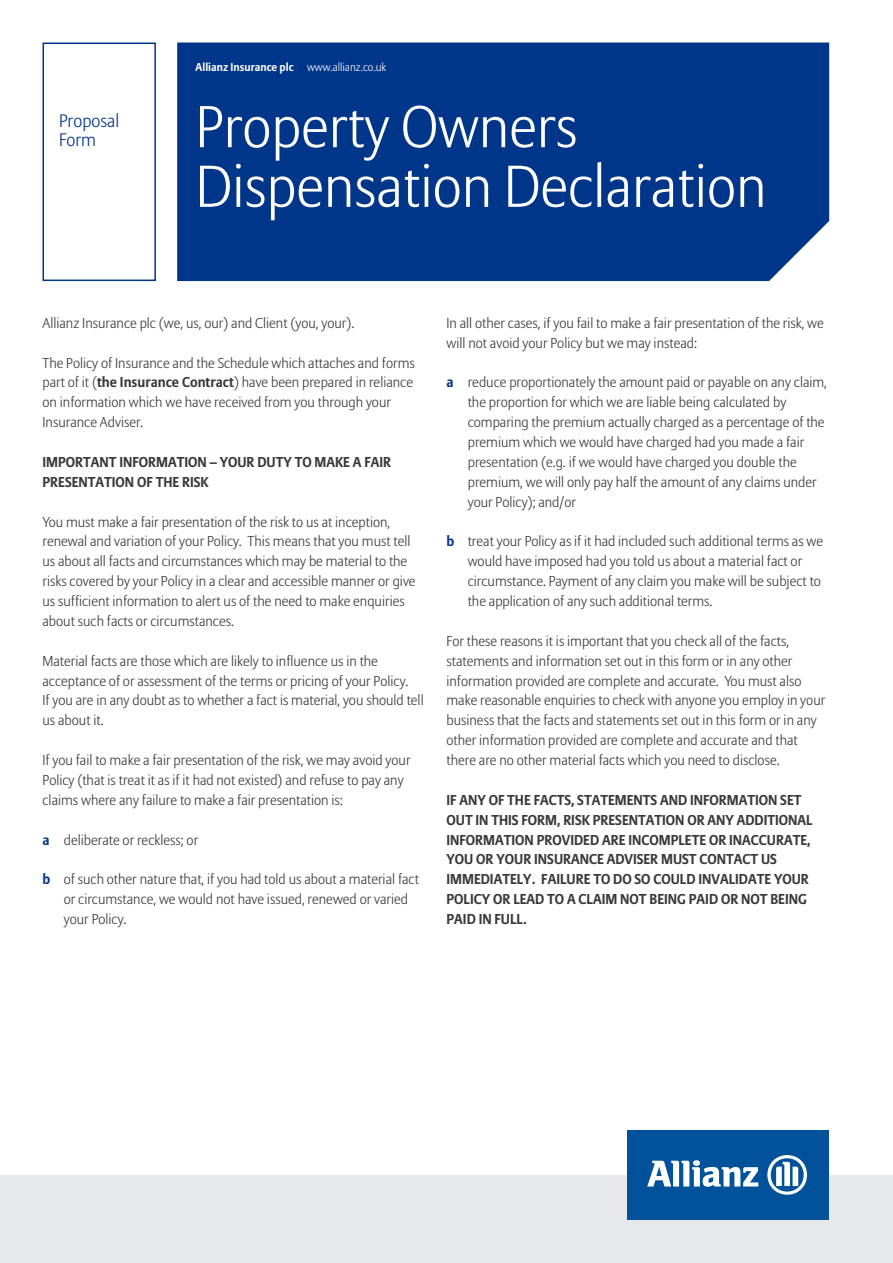
<style>
.page{position:relative;width:893px;height:1263px;background:#fff}
.page>*{position:absolute;margin:0;border:0;box-sizing:border-box;transform-origin:0 0}
.t1{font:300 58.5px/59.7px "Allianz Sans";color:#fff}
.t2{font:300 18px/20px "Allianz Sans";color:#003689}
.t3{font:300 14.25px/20px "Allianz Sans";color:#39383a}
.t4{font:700 14.25px/20px "Allianz Sans";color:#39383a}
.t5{font:700 11.25px "Allianz Sans";color:#fff}
.s1{font-weight:300}
.s2{font-weight:700}
.s3{font-weight:700;color:#003689}
</style>
<div class="page">
<div style="left:0;top:1175px;width:893px;height:88px;background:#e5e7e9"></div>
<div style="left:177px;top:43px;width:652px;height:238px;background:#003689"></div>
<div style="left:43px;top:43px;width:113px;height:238px;border:2px solid #003689"></div>
<div style="left:627px;top:1130px;width:202px;height:90px;background:#01529a"></div>
<svg style="left:647px;top:1160px;width:111px;height:27px"></svg>
<svg style="left:767px;top:1155px;width:40px;height:40px"></svg>
<p class="t2" style="left:59px;top:112px;width:62px">Proposal<br>Form</p>
<p class="t5" style="left:196px;top:63px;width:192px">Allianz Insurance plc <span class="s1">www.allianz.co.uk</span></p>
<h1 class="t1" style="left:196px;top:102px;width:572px">Property Owners<br>Dispensation Declaration</h1>
<p class="t3" style="left:43px;top:314px;width:313px">Allianz Insurance plc (we, us, our) and Client (you, your).</p>
<p class="t3" style="left:43px;top:354px;width:374px">The Policy of Insurance and the Schedule which attaches and forms part of it (<span class="s2">the Insurance Contract</span>) have been prepared in reliance on information which we have received from you through your Insurance Adviser.</p>
<p class="t4" style="left:43px;top:453px;width:350px">IMPORTANT INFORMATION – YOUR DUTY TO MAKE A FAIR<br>PRESENTATION OF THE RISK</p>
<p class="t3" style="left:43px;top:513px;width:375px">You must make a fair presentation of the risk to us at inception, renewal and variation of your Policy. This means that you must tell us about all facts and circumstances which may be material to the risks covered by your Policy in a clear and accessible manner or give us sufficient information to alert us of the need to make enquiries about such facts or circumstances.</p>
<p class="t3" style="left:43px;top:652px;width:383px">Material facts are those which are likely to influence us in the acceptance of or assessment of the terms or pricing of your Policy.<br>If you are in any doubt as to whether a fact is material, you should tell us about it.</p>
<p class="t3" style="left:43px;top:751px;width:370px">If you fail to make a fair presentation of the risk, we may avoid your<br>Policy (that is treat it as if it had not existed) and refuse to pay any claims where any failure to make a fair presentation is:</p>
<p class="t3" style="left:43px;top:831px;width:157px"><span class="s3">a</span> deliberate or reckless; or</p>
<p class="t3" style="left:64px;top:871px;width:357px;text-indent:-21px"><span class="s3">b</span> of such other nature that, if you had told us about a material fact or circumstance, we would not have issued, renewed or varied your Policy.</p>
<p class="t3" style="left:446px;top:314px;width:379px">In all other cases, if you fail to make a fair presentation of the risk, we will not avoid your Policy but we may instead:</p>
<p class="t3" style="left:468px;top:374px;width:361px;text-indent:-21px"><span class="s3">a</span> reduce proportionately the amount paid or payable on any claim, the proportion for which we are liable being calculated by comparing the premium actually charged as a percentage of the premium which we would have charged had you made a fair presentation (e.g. if we would have charged you double the premium, we will only pay half the amount of any claims under your Policy); and/or</p>
<p class="t3" style="left:468px;top:533px;width:357px;text-indent:-21px"><span class="s3">b</span> treat your Policy as if it had included such additional terms as we would have imposed had you told us about a material fact or circumstance. Payment of any claim you make will be subject to the application of any such additional terms.</p>
<p class="t3" style="left:446px;top:632px;width:380px">For these reasons it is important that you check all of the facts, statements and information set out in this form or in any other information provided are complete and accurate. You must also make reasonable enquiries to check with anyone you employ in your business that the facts and statements set out in this form or in any other information provided are complete and accurate and that there are no other material facts which you need to disclose.</p>
<p class="t4" style="left:446px;top:791px;width:368px">IF ANY OF THE FACTS, STATEMENTS AND INFORMATION SET OUT IN THIS FORM, RISK PRESENTATION OR ANY ADDITIONAL INFORMATION PROVIDED ARE INCOMPLETE OR INACCURATE, YOU OR YOUR INSURANCE ADVISER MUST CONTACT US IMMEDIATELY. FAILURE TO DO SO COULD INVALIDATE YOUR POLICY OR LEAD TO A CLAIM NOT BEING PAID OR NOT BEING PAID IN FULL.</p>
</div>
